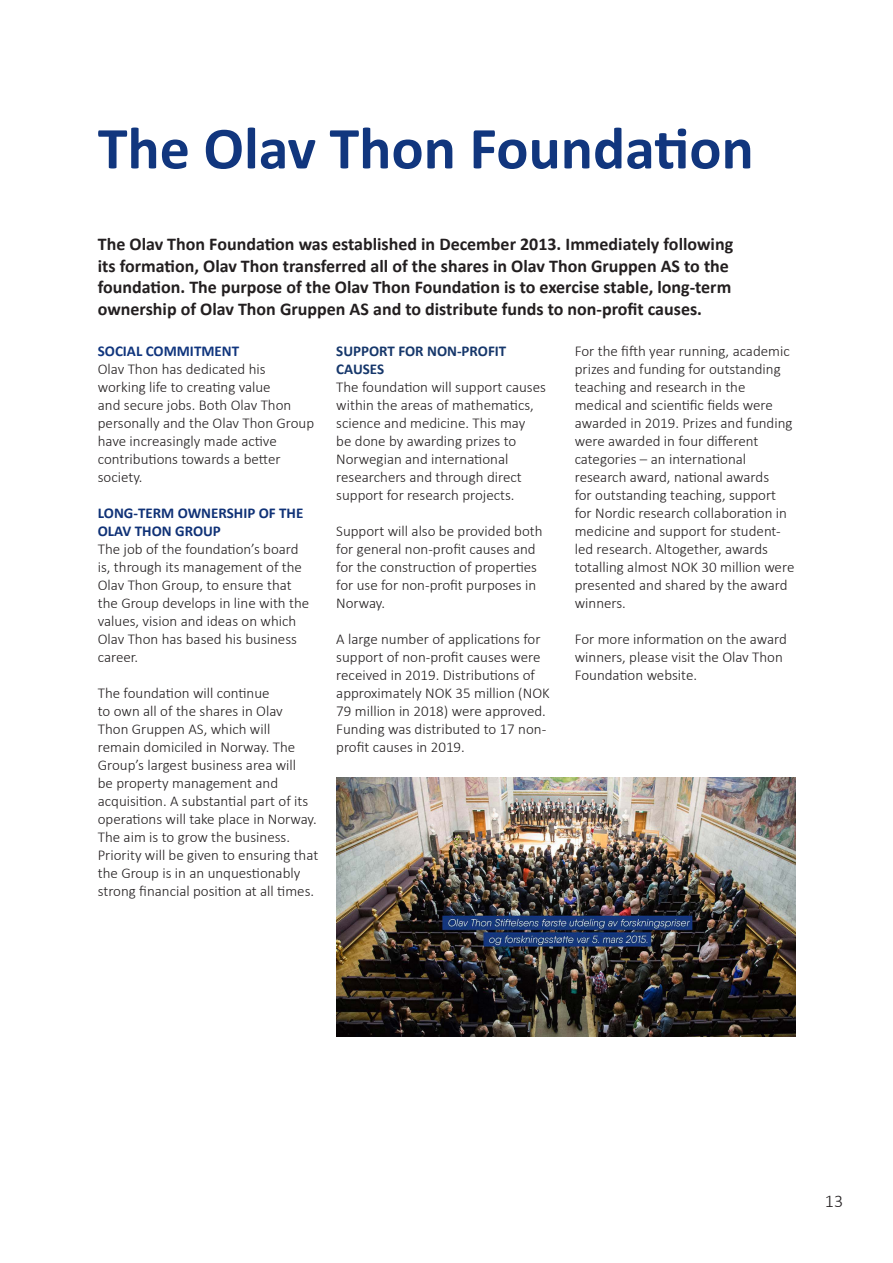
<style>
.page{position:relative;width:893px;height:1263px;background:#fff}
.page>*{position:absolute;margin:0;border:0;box-sizing:border-box;transform-origin:0 0}
.t1{font:700 60px "Calibri";color:#11367e}
.t2{font:700 18px/21.6px "Calibri";color:#231f20}
.t3{font:300 18px "Calibri";color:#231f20}
.t4{font:300 15px/18px "Calibri";color:#231f20}
.t5{font:700 15px/18px "Calibri";color:#103277}
.t6{font:700 15px/18px "Calibri";color:#16376b}
.t7{font:700 15px "Calibri";color:#11367e}
</style>
<div class="page">
<img style="left:336px;top:778px;width:459px;height:258px">
<p class="t1" style="left:98px;top:106px;width:657px">The Olav Thon Foundation</p>
<p class="t2" style="left:98px;top:233px;width:637px">The Olav Thon Foundation was established in December 2013. Immediately following its formation, Olav Thon transferred all of the shares in Olav Thon Gruppen AS to the foundation. The purpose of the Olav Thon Foundation is to exercise stable, long-term ownership of Olav Thon Gruppen AS and to distribute funds to non-profit causes.</p>
<p class="t7" style="left:98px;top:340px;width:143px">SOCIAL COMMITMENT</p>
<p class="t4" style="left:98px;top:360px;width:218px">Olav Thon has dedicated his working life to creating value<br>and secure jobs. Both Olav Thon personally and the Olav Thon Group have increasingly made active contributions towards a better society.</p>
<p class="t5" style="left:98px;top:503px;width:207px">LONG-TERM OWNERSHIP OF THE<br>OLAV THON GROUP</p>
<p class="t4" style="left:98px;top:540px;width:213px">The job of the foundation’s board is, through its management of the<br>Olav Thon Group, to ensure that the Group develops in line with the values, vision and ideas on which<br>Olav Thon has based his business career.</p>
<p class="t4" style="left:98px;top:684px;width:222px">The foundation will continue<br>to own all of the shares in Olav<br>Thon Gruppen AS, which will<br>remain domiciled in Norway. The Group’s largest business area will<br>be property management and acquisition. A substantial part of its operations will take place in Norway.<br>The aim is to grow the business.<br>Priority will be given to ensuring that the Group is in an unquestionably strong financial position at all times.</p>
<p class="t6" style="left:336px;top:341px;width:172px">SUPPORT FOR NON-PROFIT<br>CAUSES</p>
<p class="t4" style="left:336px;top:378px;width:211px">The foundation will support causes within the areas of mathematics, science and medicine. This may<br>be done by awarding prizes to<br>Norwegian and international researchers and through direct support for research projects.</p>
<p class="t4" style="left:336px;top:522px;width:208px">Support will also be provided both for general non-profit causes and for the construction of properties for use for non-profit purposes in<br>Norway.</p>
<p class="t4" style="left:336px;top:630px;width:215px">A large number of applications for support of non-profit causes were received in 2019. Distributions of approximately NOK 35 million (NOK<br>79 million in 2018) were approved.<br>Funding was distributed to 17 non&shy;profit causes in 2019.</p>
<p class="t4" style="left:575px;top:342px;width:221px">For the fifth year running, academic prizes and funding for outstanding teaching and research in the medical and scientific fields were awarded in 2019. Prizes and funding were awarded in four different categories – an international research award, national awards<br>for outstanding teaching, support for Nordic research collaboration in medicine and support for student&shy;led research. Altogether, awards totalling almost NOK 30 million were presented and shared by the award winners.</p>
<p class="t4" style="left:575px;top:630px;width:214px">For more information on the award winners, please visit the Olav Thon<br>Foundation website.</p>
<p class="t3" style="left:825px;top:1190px;width:20px">13</p>
</div>
